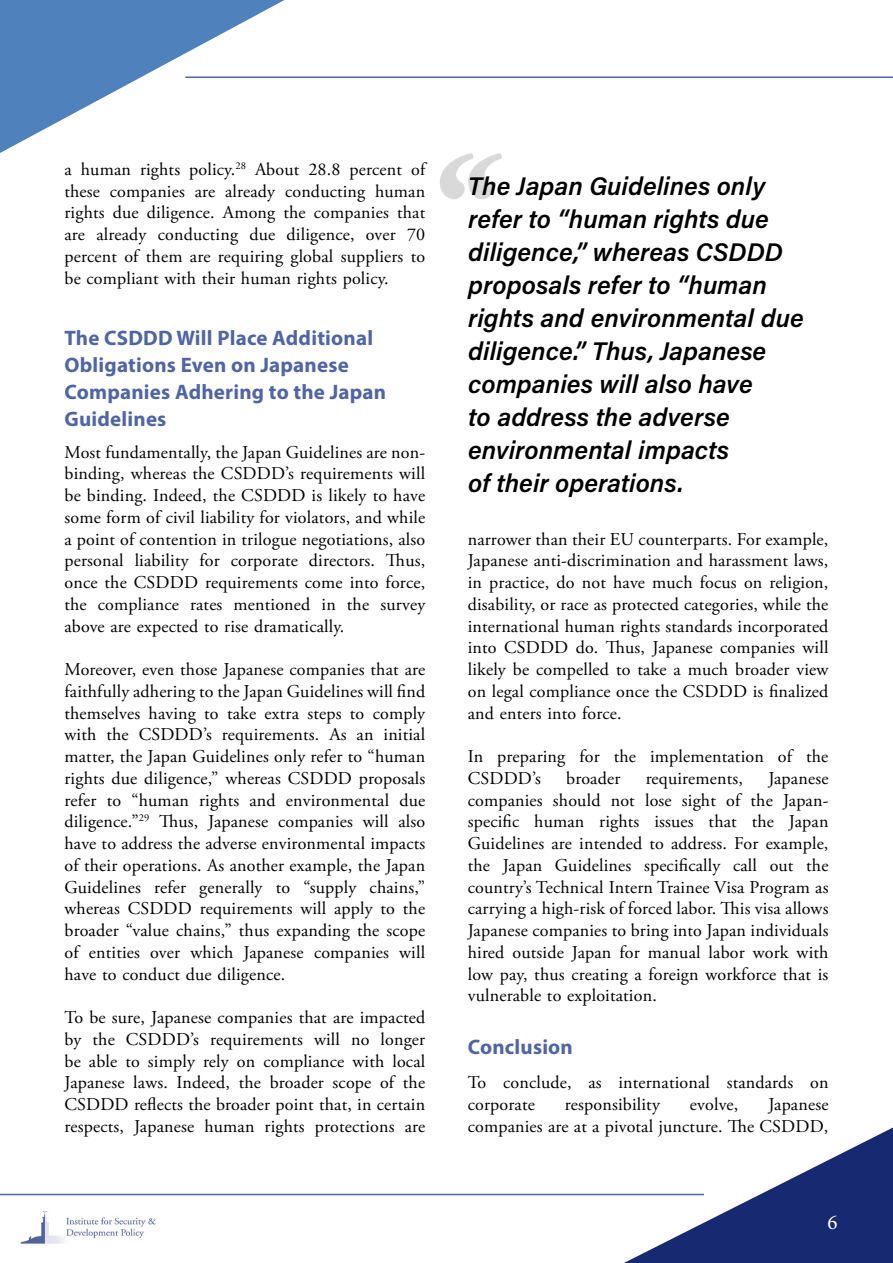
<style>
.page{position:relative;width:893px;height:1263px;background:#fff}
.page>*{position:absolute;margin:0;border:0;box-sizing:border-box;transform-origin:0 0}
.t1{font:25.5px/33px "Acumin Variable Concept";color:#000}
.t2{font:700 21px/27px "Myriad Pro";letter-spacing:.01em;color:#5065a6}
.t3{font:21px "Minion Pro";color:#fff}
.t4{font:18px/21.8px "Adobe Garamond Pro";letter-spacing:.01em;color:#000;text-align:justify}
</style>
<div class="page">
<svg style="left:0;top:0;width:284px;height:153px"></svg>
<hr style="left:185px;top:77px;width:708px;height:1px;background:#5066a7">
<svg style="left:624px;top:1127px;width:269px;height:136px"></svg>
<hr style="left:0;top:1194px;width:704px;height:1px;background:#5066a7">
<img style="left:20px;top:1210px;width:136px;height:34px">
<svg style="left:440px;top:153px;width:62px;height:46px"></svg>
<p class="t4" style="left:64px;top:159px;width:364px">a human rights policy.<sup>28</sup> About 28.8 percent of these companies are already conducting human rights due diligence. Among the companies that are already conducting due diligence, over 70 percent of them are requiring global suppliers to be compliant with their human rights policy.</p>
<p class="t2" style="left:64px;top:323px;width:323px">The CSDDD Will Place Additional<br>Obligations Even on Japanese<br>Companies Adhering to the Japan<br>Guidelines</p>
<p class="t4" style="left:64px;top:442px;width:362px">Most fundamentally, the Japan Guidelines are non&shy;binding, whereas the CSDDD’s requirements will be binding. Indeed, the CSDDD is likely to have some form of civil liability for violators, and while a point of contention in trilogue negotiations, also personal liability for corporate directors. Thus, once the CSDDD requirements come into force, the compliance rates mentioned in the survey above are expected to rise dramatically.</p>
<p class="t4" style="left:64px;top:659px;width:362px">Moreover, even those Japanese companies that are faithfully adhering to the Japan Guidelines will find themselves having to take extra steps to comply with the CSDDD’s requirements. As an initial matter, the Japan Guidelines only refer to “human rights due diligence,” whereas CSDDD proposals refer to “human rights and environmental due diligence.”<sup>29</sup> Thus, Japanese companies will also have to address the adverse environmental impacts of their operations. As another example, the Japan Guidelines refer generally to “supply chains,” whereas CSDDD requirements will apply to the broader “value chains,” thus expanding the scope of entities over which Japanese companies will have to conduct due diligence.</p>
<p class="t4" style="left:64px;top:1007px;width:362px">To be sure, Japanese companies that are impacted by the CSDDD’s requirements will no longer be able to simply rely on compliance with local Japanese laws. Indeed, the broader scope of the CSDDD reflects the broader point that, in certain respects, Japanese human rights protections are</p>
<p class="t1" style="left:468px;top:169px;width:337px">The Japan Guidelines only refer to “human rights due diligence,” whereas CSDDD proposals refer to “human rights and environmental due diligence.” Thus, Japanese companies will also have<br>to address the adverse environmental impacts<br>of their operations.</p>
<p class="t4" style="left:468px;top:529px;width:362px">narrower than their EU counterparts. For example, Japanese anti-discrimination and harassment laws, in practice, do not have much focus on religion, disability, or race as protected categories, while the international human rights standards incorporated into CSDDD do. Thus, Japanese companies will likely be compelled to take a much broader view on legal compliance once the CSDDD is finalized and enters into force.</p>
<p class="t4" style="left:468px;top:746px;width:362px">In preparing for the implementation of the<br>CSDDD’s</p>
<p class="t4" style="left:566px;top:768px;width:56px">broader</p>
<p class="t4" style="left:646px;top:768px;width:99px">requirements,</p>
<p class="t4" style="left:468px;top:768px;width:362px;text-indent:301px">Japanese companies should not lose sight of the Japan&shy;specific human rights issues that the Japan Guidelines are intended to address. For example, the Japan Guidelines specifically call out the country’s Technical Intern Trainee Visa Program as carrying a high-risk of forced labor. This visa allows Japanese companies to bring into Japan individuals hired outside Japan for manual labor work with low pay, thus creating a foreign workforce that is vulnerable to exploitation.</p>
<p class="t2" style="left:468px;top:1033px;width:107px">Conclusion</p>
<p class="t4" style="left:468px;top:1072px;width:362px">To conclude, as international standards on corporate</p>
<p class="t4" style="left:565px;top:1094px;width:96px">responsibility</p>
<p class="t4" style="left:690px;top:1094px;width:50px">evolve,</p>
<p class="t4" style="left:468px;top:1094px;width:362px;text-align:right">Japanese<br>companies are at a pivotal juncture. The CSDDD,</p>
<p class="t3" style="left:827px;top:1208px;width:12px">6</p>
</div>
